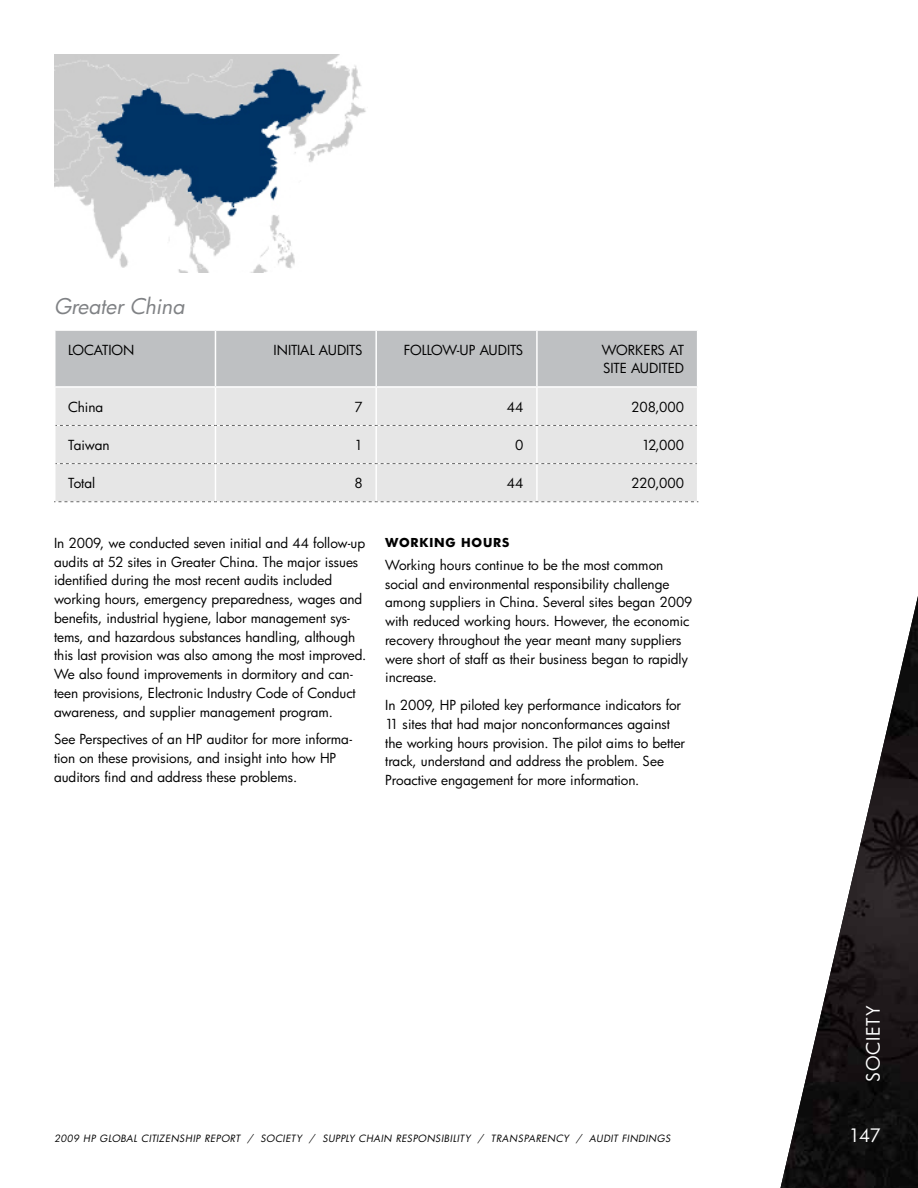
<style>
.page{position:relative;width:918px;height:1188px;background:#fff}
.page>*{position:absolute;margin:0;border:0;box-sizing:border-box;transform-origin:0 0}
.Subhead_1{font:italic 21px "HP Futura";color:#808285}
.t1{font:18px "HP Futura";letter-spacing:.04em;color:#fff}
.Table_Header_Bar_CAP{font:13.5px/18.8px "HP Futura";color:#000}
.Table_Content{font:13.5px "HP Futura";color:#000}
.Table_CAPS{font:13.5px "HP Futura";color:#000}
.Subhead_2{font:700 12px "HP Futura";letter-spacing:.07em;color:#000}
.breadcrumb{font:italic 9.75px "HP Futura";letter-spacing:.05em;color:#000}
</style>
<div class="page">
<img style="left:781px;top:596px;width:137px;height:592px">
<div style="left:56px;top:331px;width:641px;height:55px;background:#bec0c2"></div>
<div style="left:56px;top:388px;width:641px;height:113px;background:#e6e6e6"></div>
<hr style="left:215px;top:331px;width:1px;height:55px;background:#fff">
<hr style="left:375px;top:331px;width:2px;height:55px;background:#fff">
<hr style="left:215px;top:388px;width:1px;height:37px;background:#fff">
<hr style="left:375px;top:388px;width:2px;height:37px;background:#fff">
<hr style="left:536px;top:388px;width:2px;height:37px;background:#fff">
<hr style="left:215px;top:426px;width:1px;height:37px;background:#fff">
<hr style="left:375px;top:426px;width:2px;height:37px;background:#fff">
<hr style="left:536px;top:426px;width:2px;height:37px;background:#fff">
<hr style="left:215px;top:464px;width:1px;height:37px;background:#fff">
<hr style="left:375px;top:464px;width:2px;height:37px;background:#fff">
<hr style="left:536px;top:464px;width:2px;height:37px;background:#fff">
<svg style="left:56px;top:425px;width:641px;height:1px"></svg>
<svg style="left:56px;top:463px;width:641px;height:1px"></svg>
<svg style="left:54px;top:501px;width:644px;height:1px"></svg>
<hr style="left:536px;top:331px;width:2px;height:55px;background:#fff">
<img style="left:54px;top:54px;width:312px;height:218px">
<p class="Subhead_1" style="left:54px;top:292px;width:132px">Greater China</p>
<p class="Table_CAPS" style="left:68px;top:341px;width:68px">LOCATION</p>
<p class="Table_Header_Bar_CAP" style="left:274px;top:340px;width:91px">INITIAL AUDITS</p>
<p class="Table_Header_Bar_CAP" style="left:404px;top:340px;width:121px">FOLLOW-UP AUDITS</p>
<p class="Table_Header_Bar_CAP" style="left:602px;top:340px;width:84px">WORKERS AT<br>SITE AUDITED</p>
<p class="Table_Header_Bar_CAP" style="left:68px;top:397px;width:37px">China</p>
<p class="Table_Content" style="left:354px;top:398px;width:10px">7</p>
<p class="Table_Content" style="left:507px;top:398px;width:18px">44</p>
<p class="Table_Content" style="left:631px;top:398px;width:54px">208,000</p>
<p class="Table_Header_Bar_CAP" style="left:68px;top:436px;width:43px">Taiwan</p>
<p class="Table_Content" style="left:354px;top:436px;width:10px">1</p>
<p class="Table_Content" style="left:515px;top:436px;width:10px">0</p>
<p class="Table_Content" style="left:642px;top:436px;width:44px">12,000</p>
<p class="Table_Header_Bar_CAP" style="left:68px;top:474px;width:29px">Total</p>
<p class="Table_Content" style="left:354px;top:474px;width:10px">8</p>
<p class="Table_Content" style="left:507px;top:474px;width:18px">44</p>
<p class="Table_Content" style="left:631px;top:474px;width:54px">220,000</p>
<p class="Table_Header_Bar_CAP" style="left:54px;top:533px;width:314px">In 2009, we conducted seven initial and 44 follow-up audits at 52 sites in Greater China. The major issues identified during the most recent audits included working hours, emergency preparedness, wages and benefits, industrial hygiene, labor management sys&shy;tems, and hazardous substances handling, although this last provision was also among the most improved.<br>We also found improvements in dormitory and can&shy;teen provisions, Electronic Industry Code of Conduct awareness, and supplier management program.</p>
<p class="Table_Header_Bar_CAP" style="left:54px;top:730px;width:300px">See Perspectives of an HP auditor for more informa&shy;tion on these provisions, and insight into how HP auditors find and address these problems.</p>
<p class="Subhead_2" style="left:385px;top:534px;width:126px">WORKING HOURS</p>
<p class="Table_Header_Bar_CAP" style="left:385px;top:555px;width:309px">Working hours continue to be the most common social and environmental responsibility challenge among suppliers in China. Several sites began 2009 with reduced working hours. However, the economic recovery throughout the year meant many suppliers were short of staff as their business began to rapidly increase.</p>
<p class="Table_Header_Bar_CAP" style="left:385px;top:696px;width:301px">In 2009, HP piloted key performance indicators for 11 sites that had major nonconformances against the working hours provision. The pilot aims to better track, understand and address the problem. See Proactive engagement for more information.</p>
<h2 class="t1" style="left:861px;top:1082px;width:78px;rotate:-90deg">SOCIETY</h2>
<p class="breadcrumb" style="left:54px;top:1132px;width:618px">2009 HP GLOBAL CITIZENSHIP REPORT / SOCIETY / SUPPLY CHAIN RESPONSIBILITY / TRANSPARENCY / AUDIT FINDINGS</p>
<h2 class="t1" style="left:849px;top:1123px;width:34px">147</h2>
</div>
